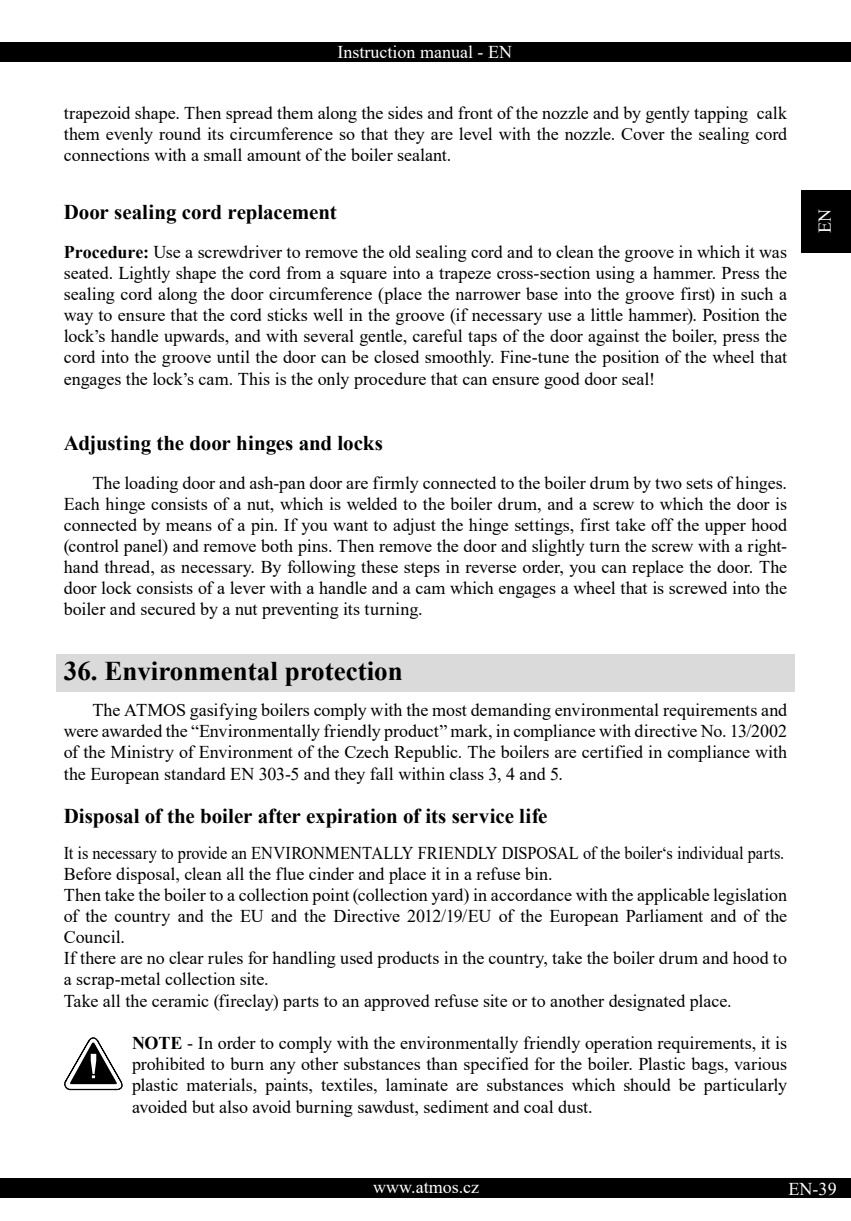
<style>
.page{position:relative;width:851px;height:1221px;background:#fff}
.page>*{position:absolute;margin:0;border:0;box-sizing:border-box;transform-origin:0 0}
.t1{font:700 27px "Times New Roman";color:#000}
.t2{font:700 21px "Times New Roman";letter-spacing:-.005em;color:#000}
.t3{font:18px/21.1px "Times New Roman";color:#000;text-align:justify}
.t4{font:18px/21.1px "Times New Roman";color:#000;scale:.91 1}
.t5{font:18px "Times New Roman";color:#fff}
.s1{font-weight:700}
</style>
<div class="page">
<div style="left:0;top:43px;width:850px;height:19px;background:#000"></div>
<div style="left:0;top:1178px;width:850px;height:20px;background:#000"></div>
<div style="left:801px;top:190px;width:49px;height:62px;background:#000"></div>
<div style="left:56px;top:654px;width:738px;height:37px;background:#dadada"></div>
<svg style="left:64px;top:1037px;width:59px;height:53px"></svg>
<p class="t5" style="left:337px;top:40px;width:176px">Instruction manual - EN</p>
<p class="t3" style="left:64px;top:102px;width:724px">trapezoid shape. Then spread them along the sides and front of the nozzle and by gently tapping calk them evenly round its circumference so that they are level with the nozzle. Cover the sealing cord connections with a small amount of the boiler sealant.</p>
<p class="t2" style="left:64px;top:197px;width:274px">Door sealing cord replacement</p>
<p class="t3" style="left:64px;top:241px;width:724px"><span class="s1">Procedure:</span> Use a screwdriver to remove the old sealing cord and to clean the groove in which it was seated. Lightly shape the cord from a square into a trapeze cross-section using a hammer. Press the sealing cord along the door circumference (place the narrower base into the groove first) in such a way to ensure that the cord sticks well in the groove (if necessary use a little hammer). Position the lock’s handle upwards, and with several gentle, careful taps of the door against the boiler, press the cord into the groove until the door can be closed smoothly. Fine-tune the position of the wheel that engages the lock’s cam. This is the only procedure that can ensure good door seal!</p>
<p class="t2" style="left:64px;top:427px;width:320px">Adjusting the door hinges and locks</p>
<p class="t3" style="left:64px;top:471px;width:724px;text-indent:28px">The loading door and ash-pan door are firmly connected to the boiler drum by two sets of hinges.<br>Each hinge consists of a nut, which is welded to the boiler drum, and a screw to which the door is connected by means of a pin. If you want to adjust the hinge settings, first take off the upper hood (control panel) and remove both pins. Then remove the door and slightly turn the screw with a right&shy;hand thread, as necessary. By following these steps in reverse order, you can replace the door. The door lock consists of a lever with a handle and a cam which engages a wheel that is screwed into the boiler and secured by a nut preventing its turning.</p>
<h1 class="t1" style="left:64px;top:651px;width:340px">36. Environmental protection</h1>
<p class="t3" style="left:64px;top:699px;width:724px;text-indent:28px">The ATMOS gasifying boilers comply with the most demanding environmental requirements and were awarded the “Environmentally friendly product” mark, in compliance with directive No. 13/2002 of the Ministry of Environment of the Czech Republic. The boilers are certified in compliance with the European standard EN 303-5 and they fall within class 3, 4 and 5.</p>
<p class="t2" style="left:64px;top:800px;width:485px">Disposal of the boiler after expiration of its service life</p>
<p class="t4" style="left:64px;top:841px;width:796px">It is necessary to provide an ENVIRONMENTALLY FRIENDLY DISPOSAL of the boiler‘s individual parts.<br>Before disposal, clean all the flue cinder and place it in a refuse bin.<br>Then take the boiler to a collection point (collection yard) in accordance with the applicable legislation of the country and the EU and the Directive 2012/19/EU of the European Parliament and of the Council.<br>If there are no clear rules for handling used products in the country, take the boiler drum and hood to a scrap-metal collection site.<br>Take all the ceramic (fireclay) parts to an approved refuse site or to another designated place.</p>
<p class="t3" style="left:132px;top:1032px;width:656px"><span class="s1">NOTE</span> - In order to comply with the environmentally friendly operation requirements, it is prohibited to burn any other substances than specified for the boiler. Plastic bags, various plastic materials, paints, textiles, laminate are substances which should be particularly avoided but also avoid burning sawdust, sediment and coal dust.</p>
<p class="t5" style="left:811px;top:233px;width:26px;rotate:-90deg">EN</p>
<p class="t5" style="left:373px;top:1173px;width:107px">www.atmos.cz</p>
<p class="t5" style="left:788px;top:1175px;width:49px">EN-39</p>
</div>
